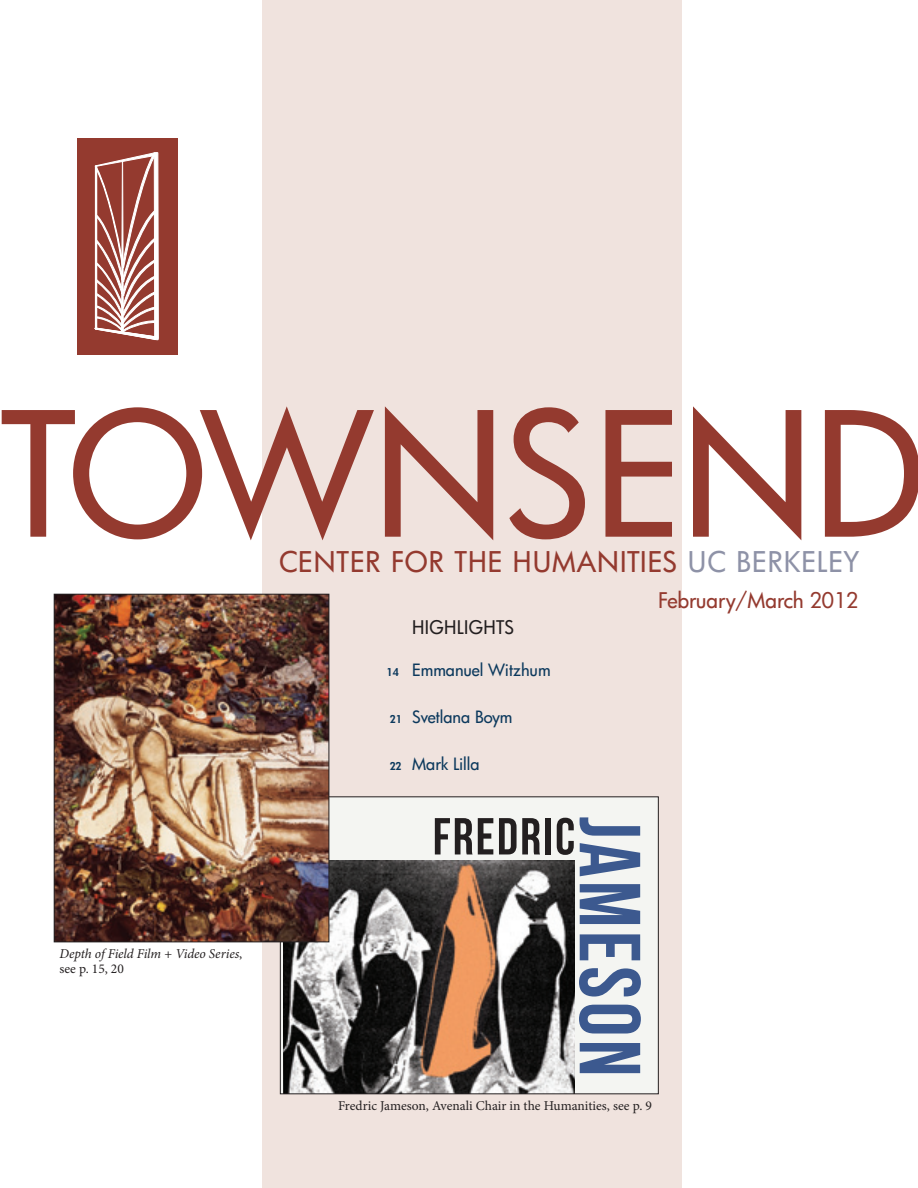
<style>
.page{position:relative;width:918px;height:1188px;background:#fff}
.page>*{position:absolute;margin:0;border:0;box-sizing:border-box;transform-origin:0 0}
.t1{font:500 168px "Futura CE";color:#943a2f}
.t2{font:86.4px "Bebas Neue";letter-spacing:.04em;color:#3c598f}
.t3{font:52.05px "Bebas Neue";letter-spacing:.04em;color:#231f20}
.t4{font:500 27.75px "Futura CE";letter-spacing:.035em;color:#943a2f}
.t5{font:500 21px "Futura CE";color:#943a2f}
.t6{font:500 18.3px "Futura CE";letter-spacing:.02em;color:#231f20}
.t7{font:500 16.5px "Futura CE";letter-spacing:-.005em;color:#0c395d}
.t8{font:13.5px "Minion Pro";color:#231f20}
.t9{font:italic 13.5px/15px "Minion Pro";letter-spacing:-.005em;color:#231f20}
.s1{color:#8e92a7}
.s2{font-weight:800;font-size:10.5px}
.s3{font-style:normal}
</style>
<div class="page">
<div style="left:262px;top:0;width:419px;height:1188px;background:#f0e3de"></div>
<div style="left:77px;top:138px;width:100px;height:216px;background:#943a2f"></div>
<svg style="left:95px;top:152px;width:64px;height:189px"></svg>
<div style="left:282px;top:799px;width:375px;height:293px;background:#f4f5f2"></div>
<img style="left:283px;top:860px;width:291px;height:232px">
<div style="left:280px;top:797px;width:379px;height:297px;border:1px solid #231f20"></div>
<img style="left:56px;top:596px;width:271px;height:344px">
<div style="left:54px;top:594px;width:275px;height:348px;border:1px solid #231f20"></div>
<h1 class="t1" style="left:0;top:361px;width:926px">TOWNSEND</h1>
<h3 class="t4" style="left:279px;top:543px;width:582px">CENTER FOR THE HUMANITIES <span class="s1">UC BERKELEY</span></h3>
<h3 class="t5" style="left:658px;top:586px;width:202px">February/March 2012</h3>
<h3 class="t6" style="left:412px;top:615px;width:104px">HighlightS</h3>
<p class="t7" style="left:387px;top:659px;width:166px"><span class="s2">14</span> Emmanuel Witzhum</p>
<p class="t7" style="left:390px;top:705px;width:124px"><span class="s2">21</span> Svetlana Boym</p>
<p class="t7" style="left:390px;top:752px;width:91px"><span class="s2">22</span> Mark Lilla</p>
<p class="t9" style="left:59px;top:946px;width:184px">Depth of Field Film + Video Series<span class="s3">, see p. 15, 20</span></p>
<h2 class="t2" style="left:657px;top:817px;width:261px;rotate:90deg">JAMESON</h2>
<h3 class="t3" style="left:433px;top:808px;width:144px">FREDRIC</h3>
<p class="t8" style="left:338px;top:1096px;width:316px">Fredric Jameson, Avenali Chair in the Humanities, see p. 9</p>
</div>
